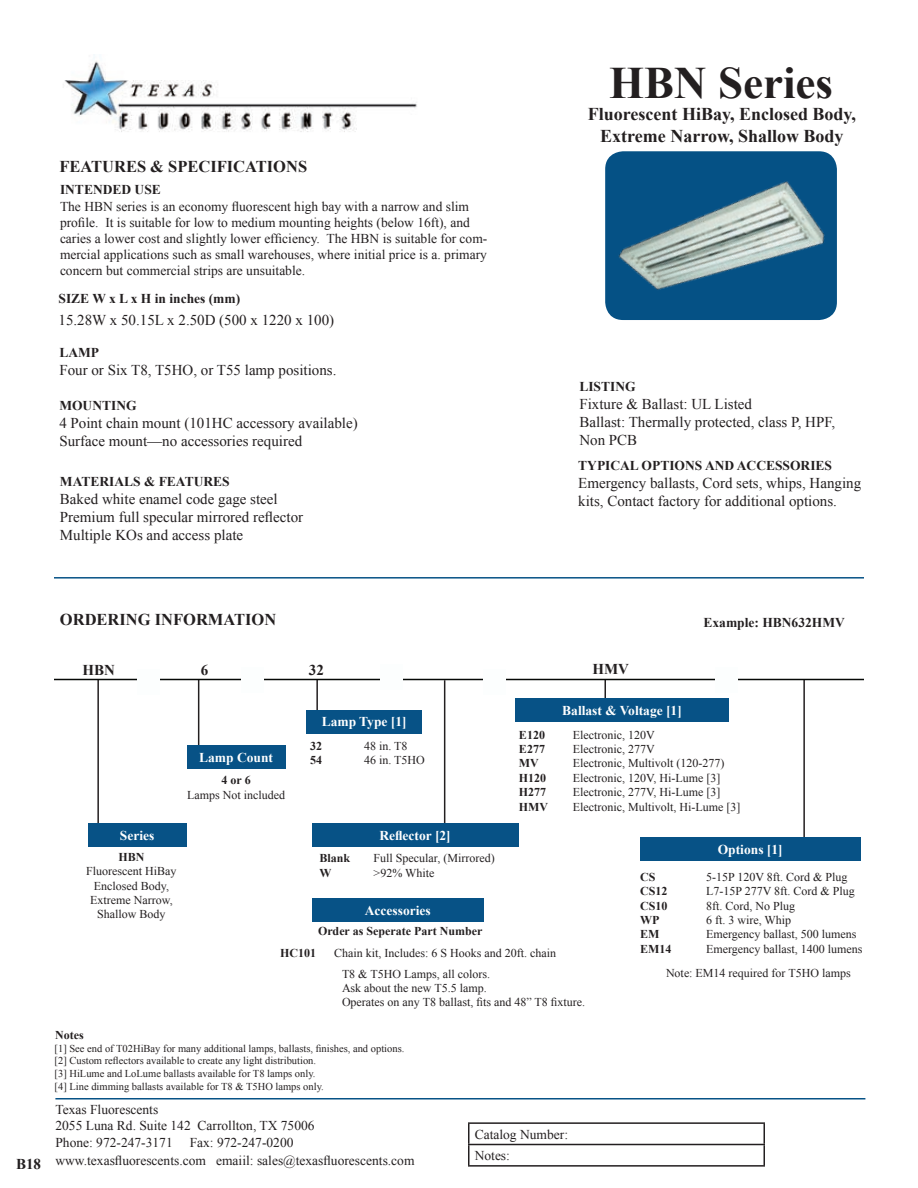
<style>
.page{position:relative;width:918px;height:1188px;background:#fff}
.page>*{position:absolute;margin:0;border:0;box-sizing:border-box;transform-origin:0 0}
.t1{font:700 45px "Times New Roman";color:#231f20}
.t2{font:700 18px/21.6px "Times New Roman";color:#231f20;text-align:center}
.t3{font:700 16.5px "Times New Roman";color:#231f20}
.t4{font:15px/18px "Times New Roman";color:#231f20}
.t5{font:700 15px "Times New Roman";color:#231f20}
.t6{font:13.5px/16.2px "Times New Roman";color:#231f20}
.t7{font:700 13.5px "Times New Roman";color:#231f20}
.t8{font:700 13.5px "Times New Roman";color:#fff}
.t9{font:12px/14.4px "Times New Roman";color:#231f20}
.t10{font:700 12px "Times New Roman";color:#231f20}
.t11{font:10.5px/12.6px "Times New Roman";color:#231f20}
</style>
<div class="page">
<hr style="left:468px;top:1122px;width:297px;height:2px;background:#231f20">
<hr style="left:468px;top:1124px;width:2px;height:20px;background:#231f20">
<hr style="left:468px;top:1144px;width:297px;height:1px;background:#231f20">
<hr style="left:468px;top:1145px;width:2px;height:20px;background:#231f20">
<svg style="left:764px;top:1124px;width:1px;height:41px"></svg>
<hr style="left:468px;top:1165px;width:297px;height:2px;background:#231f20">
<hr style="left:55px;top:1098px;width:810px;height:2px;background:#075286">
<img style="left:63px;top:54px;width:354px;height:78px">
<hr style="left:198px;top:680px;width:1px;height:67px;background:#231f20">
<hr style="left:316px;top:680px;width:2px;height:30px;background:#231f20">
<hr style="left:97px;top:680px;width:2px;height:157px;background:#231f20">
<div style="left:88px;top:824px;width:99px;height:23px;background:#075286"></div>
<div style="left:307px;top:710px;width:115px;height:24px;background:#075286"></div>
<div style="left:187px;top:746px;width:99px;height:23px;background:#075286"></div>
<hr style="left:444px;top:680px;width:1px;height:148px;background:#231f20">
<hr style="left:604px;top:680px;width:2px;height:22px;background:#231f20">
<hr style="left:803px;top:679px;width:2px;height:159px;background:#231f20">
<div style="left:312px;top:898px;width:172px;height:24px;background:#075286"></div>
<img style="left:605px;top:151px;width:232px;height:169px">
<hr style="left:54px;top:679px;width:810px;height:1px;background:#060806">
<hr style="left:54px;top:577px;width:810px;height:2px;background:#075286">
<div style="left:137px;top:669px;width:23px;height:26px;background:#fcfefe"></div>
<div style="left:241px;top:668px;width:23px;height:25px;background:#fcfefe"></div>
<div style="left:380px;top:664px;width:23px;height:26px;background:#fcfefe"></div>
<div style="left:483px;top:669px;width:23px;height:26px;background:#fcfefe"></div>
<div style="left:715px;top:668px;width:23px;height:25px;background:#fcfefe"></div>
<div style="left:515px;top:699px;width:214px;height:23px;background:#075286"></div>
<div style="left:312px;top:824px;width:206px;height:23px;background:#075286"></div>
<div style="left:640px;top:837px;width:220px;height:24px;background:#075286"></div>
<h3 class="t3" style="left:59px;top:155px;width:249px">FEATURES &amp; SPECIFICATIONS</h3>
<p class="t7" style="left:60px;top:181px;width:102px">INTENDED USE</p>
<p class="t6" style="left:60px;top:198px;width:429px">The HBN series is an economy fluorescent high bay with a narrow and slim profile. It is suitable for low to medium mounting heights (below 16ft), and caries a lower cost and slightly lower efficiency. The HBN is suitable for com&shy;mercial applications such as small warehouses, where initial price is a. primary concern but commercial strips are unsuitable.</p>
<p class="t7" style="left:59px;top:290px;width:183px">SIZE W x L x H in inches (mm)</p>
<p class="t4" style="left:58px;top:311px;width:277px">15.28W x 50.15L x 2.50D (500 x 1220 x 100)</p>
<p class="t7" style="left:59px;top:344px;width:41px">LAMP</p>
<p class="t4" style="left:59px;top:361px;width:279px">Four or Six T8, T5HO, or T55 lamp positions.</p>
<p class="t7" style="left:59px;top:396px;width:79px">MOUNTING</p>
<p class="t4" style="left:59px;top:414px;width:300px">4 Point chain mount (101HC accessory available)<br>Surface mount—no accessories required</p>
<p class="t7" style="left:60px;top:473px;width:171px">MATERIALS &amp; FEATURES</p>
<p class="t4" style="left:60px;top:490px;width:245px">Baked white enamel code gage steel<br>Premium full specular mirrored reflector<br>Multiple KOs and access plate</p>
<h1 class="t1" style="left:609px;top:52px;width:225px">HBN Series</h1>
<h2 class="t2" style="left:588px;top:103px;width:270px">Fluorescent HiBay, Enclosed Body,<br>Extreme Narrow, Shallow Body</h2>
<p class="t7" style="left:579px;top:377px;width:58px">LISTING</p>
<p class="t4" style="left:579px;top:394px;width:257px">Fixture &amp; Ballast: UL Listed<br>Ballast: Thermally protected, class P, HPF,<br>Non PCB</p>
<p class="t7" style="left:578px;top:456px;width:255px">TYPICAL OPTIONS AND ACCESSORIES</p>
<p class="t4" style="left:578px;top:474px;width:285px">Emergency ballasts, Cord sets, whips, Hanging kits, Contact factory for additional options.</p>
<p class="t5" style="left:16px;top:1154px;width:27px">B18</p>
<h3 class="t3" style="left:60px;top:608px;width:218px">ORDERING INFORMATION</h3>
<p class="t7" style="left:704px;top:613px;width:143px">Example: HBN632HMV</p>
<p class="t5" style="left:82px;top:659px;width:34px">HBN</p>
<p class="t5" style="left:201px;top:660px;width:9px">6</p>
<p class="t5" style="left:309px;top:659px;width:16px">32</p>
<p class="t5" style="left:592px;top:659px;width:38px">HMV</p>
<p class="t8" style="left:120px;top:826px;width:36px">Series</p>
<p class="t10" style="left:118px;top:849px;width:28px">HBN</p>
<p class="t9" style="left:86px;top:864px;width:92px;text-align:center">Fluorescent HiBay<br>Enclosed Body,<br>Extreme Narrow,<br>Shallow Body</p>
<p class="t10" style="left:55px;top:1026px;width:30px">Notes</p>
<p class="t8" style="left:199px;top:748px;width:75px">Lamp Count</p>
<p class="t10" style="left:222px;top:772px;width:31px">4 or 6</p>
<p class="t9" style="left:187px;top:787px;width:99px">Lamps Not included</p>
<p class="t8" style="left:322px;top:713px;width:87px">Lamp Type [1]</p>
<p class="t10" style="left:310px;top:738px;width:13px">32</p>
<p class="t9" style="left:364px;top:739px;width:45px">48 in. T8</p>
<p class="t10" style="left:310px;top:752px;width:13px">54</p>
<p class="t9" style="left:364px;top:753px;width:62px">46 in. T5HO</p>
<p class="t8" style="left:379px;top:826px;width:73px">Reflector [2]</p>
<p class="t8" style="left:562px;top:701px;width:121px">Ballast &amp; Voltage [1]</p>
<p class="t10" style="left:519px;top:726px;width:28px">E120</p>
<p class="t9" style="left:573px;top:727px;width:83px">Electronic, 120V</p>
<p class="t10" style="left:519px;top:741px;width:28px">E277</p>
<p class="t9" style="left:573px;top:742px;width:83px">Electronic, 277V</p>
<p class="t10" style="left:519px;top:755px;width:21px">MV</p>
<p class="t9" style="left:573px;top:756px;width:153px">Electronic, Multivolt (120-277)</p>
<p class="t10" style="left:519px;top:769px;width:29px">H120</p>
<p class="t9" style="left:573px;top:770px;width:149px">Electronic, 120V, Hi-Lume [3]</p>
<p class="t10" style="left:519px;top:784px;width:29px">H277</p>
<p class="t9" style="left:573px;top:785px;width:149px">Electronic, 277V, Hi-Lume [3]</p>
<p class="t10" style="left:519px;top:798px;width:31px">HMV</p>
<p class="t9" style="left:573px;top:799px;width:169px">Electronic, Multivolt, Hi-Lume [3]</p>
<p class="t10" style="left:320px;top:850px;width:32px">Blank</p>
<p class="t9" style="left:374px;top:851px;width:123px">Full Specular, (Mirrored)</p>
<p class="t10" style="left:320px;top:865px;width:13px">W</p>
<p class="t9" style="left:374px;top:865px;width:62px">&gt;92% White</p>
<p class="t8" style="left:365px;top:901px;width:67px">Accessories</p>
<p class="t10" style="left:318px;top:923px;width:166px">Order as Seperate Part Number</p>
<p class="t10" style="left:280px;top:945px;width:37px">HC101</p>
<p class="t9" style="left:342px;top:943px;width:216px;line-height:20.4px;text-indent:-8px">Chain kit, Includes: 6 S Hooks and 20ft. chain<br>T8 &amp; T5HO Lamps, all colors.</p>
<p class="t9" style="left:342px;top:981px;width:245px">Ask about the new T5.5 lamp.<br>Operates on any T8 ballast, fits and 48” T8 fixture.</p>
<p class="t8" style="left:718px;top:840px;width:66px">Options [1]</p>
<p class="t10" style="left:640px;top:868px;width:17px">CS</p>
<p class="t9" style="left:706px;top:869px;width:143px">5-15P 120V 8ft. Cord &amp; Plug</p>
<p class="t10" style="left:640px;top:883px;width:29px">CS12</p>
<p class="t9" style="left:706px;top:884px;width:150px">L7-15P 277V 8ft. Cord &amp; Plug</p>
<p class="t10" style="left:640px;top:897px;width:29px">CS10</p>
<p class="t9" style="left:706px;top:898px;width:91px">8ft. Cord, No Plug</p>
<p class="t10" style="left:640px;top:912px;width:21px">WP</p>
<p class="t9" style="left:706px;top:913px;width:87px">6 ft. 3 wire, Whip</p>
<p class="t10" style="left:640px;top:926px;width:21px">EM</p>
<p class="t9" style="left:706px;top:927px;width:152px">Emergency ballast, 500 lumens</p>
<p class="t10" style="left:640px;top:940px;width:33px">EM14</p>
<p class="t9" style="left:706px;top:941px;width:158px">Emergency ballast, 1400 lumens</p>
<p class="t9" style="left:666px;top:965px;width:186px">Note: EM14 required for T5HO lamps</p>
<p class="t11" style="left:55px;top:1042px;width:351px">[1] See end of T02HiBay for many additional lamps, ballasts, finishes, and options. [2] Custom reflectors available to create any light distribution.<br>[3] HiLume and LoLume ballasts available for T8 lamps only.<br>[4] Line dimming ballasts available for T8 &amp; T5HO lamps only.</p>
<p class="t6" style="left:55px;top:1101px;width:261px">Texas Fluorescents<br>2055 Luna Rd. Suite 142 Carrollton, TX 75006<br>Phone: 972-247-3171</p>
<p class="t6" style="left:55px;top:1133px;width:361px;line-height:18px;text-indent:134px">Fax: 972-247-0200 www.texasfluorescents.com emaiil: sales@texasfluorescents.com</p>
<p class="t6" style="left:475px;top:1123px;width:95px;line-height:21.3px">Catalog Number:<br>Notes:</p>
</div>
